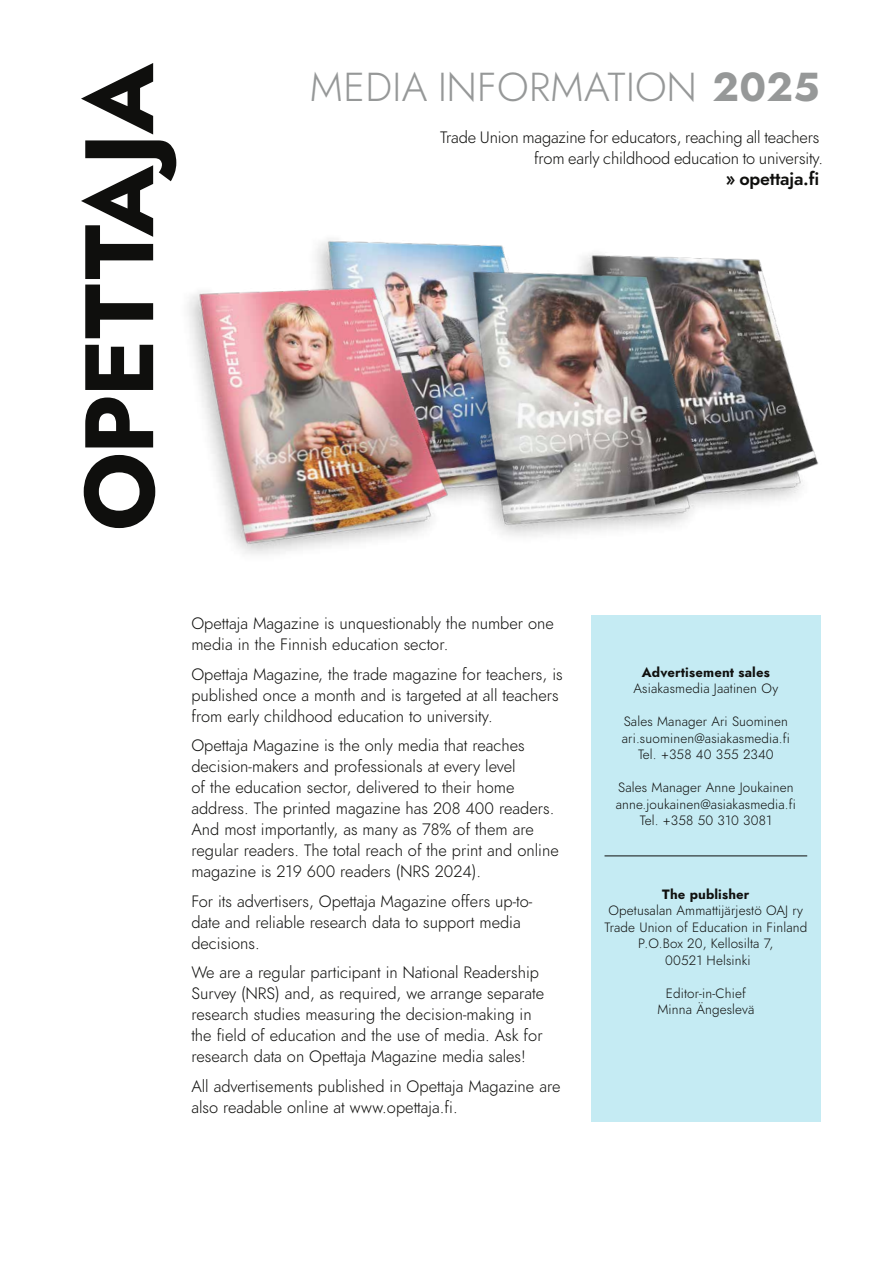
<style>
.page{position:relative;width:893px;height:1263px;background:#fff}
.page>*{position:absolute;margin:0;border:0;box-sizing:border-box;transform-origin:0 0}
.t1{font:300 40.35px "Jost";letter-spacing:.01em;color:#969898}
.t2{font:18px "Jost Semi";letter-spacing:-.01em;color:#0f0f0d}
.t3{font:300 16.5px/21px "Jost";color:#0f0f0d}
.t4{font:300 13.5px/16.5px "Jost";letter-spacing:.01em;color:#0f0f0d;text-align:center}
.t5{font:700 13.5px "Jost";letter-spacing:.01em;color:#0f0f0d}
.s1{font-weight:700}
</style>
<div class="page">
<div style="left:591px;top:616px;width:230px;height:506px;background:#c5ebf3"></div>
<hr style="left:604px;top:855px;width:203px;height:1px;background:#0f0f0d">
<svg style="left:81px;top:63px;width:95px;height:465px"></svg>
<img style="left:755px;top:259px;width:64px;height:243px">
<img style="left:316px;top:239px;width:77px;height:19px">
<img style="left:135px;top:258px;width:258px;height:296px">
<img style="left:393px;top:242px;width:362px;height:296px">
<h1 class="t1" style="left:310px;top:60px;width:511px">MEDIA INFORMATION <span class="s1">2025</span></h1>
<p class="t3" style="left:440px;top:127px;width:385px;text-align:right">Trade Union magazine for educators, reaching all teachers from early childhood education to university.</p>
<p class="t2" style="left:726px;top:166px;width:95px">» opettaja.fi</p>
<p class="t3" style="left:191px;top:613px;width:364px">Opettaja Magazine is unquestionably the number one media in the Finnish education sector.</p>
<p class="t3" style="left:191px;top:664px;width:373px">Opettaja Magazine, the trade magazine for teachers, is published once a month and is targeted at all teachers from early childhood education to university.</p>
<p class="t3" style="left:191px;top:735px;width:369px">Opettaja Magazine is the only media that reaches decision-makers and professionals at every level<br>of the education sector, delivered to their home address. The printed magazine has 208 400 readers.<br>And most importantly, as many as 78% of them are regular readers. The total reach of the print and online magazine is 219 600 readers (NRS 2024).</p>
<p class="t3" style="left:191px;top:891px;width:343px">For its advertisers, Opettaja Magazine offers up-to&shy;date and reliable research data to support media decisions.</p>
<p class="t3" style="left:191px;top:962px;width:354px">We are a regular participant in National Readership Survey (NRS) and, as required, we arrange separate research studies measuring the decision-making in the field of education and the use of media. Ask for research data on Opettaja Magazine media sales!</p>
<p class="t3" style="left:191px;top:1076px;width:371px">All advertisements published in Opettaja Magazine are also readable online at www.opettaja.fi.</p>
<p class="t5" style="left:642px;top:662px;width:129px">Advertisement sales</p>
<p class="t4" style="left:634px;top:680px;width:146px">Asiakasmedia Jaatinen Oy</p>
<p class="t4" style="left:622px;top:713px;width:170px">Sales Manager Ari Suominen ari.suominen@asiakasmedia.fi<br>Tel. +358 40 355 2340</p>
<p class="t4" style="left:616px;top:779px;width:182px">Sales Manager Anne Joukainen anne.joukainen@asiakasmedia.fi<br>Tel. +358 50 310 3081</p>
<p class="t5" style="left:662px;top:885px;width:89px">The publisher</p>
<p class="t4" style="left:604px;top:903px;width:204px">Opetusalan Ammattijärjestö OAJ ry<br>Trade Union of Education in Finland<br>P.O.Box 20, Kellosilta 7,<br>00521 Helsinki</p>
<p class="t4" style="left:657px;top:985px;width:98px">Editor-in-Chief<br>Minna Ängeslevä</p>
</div>
